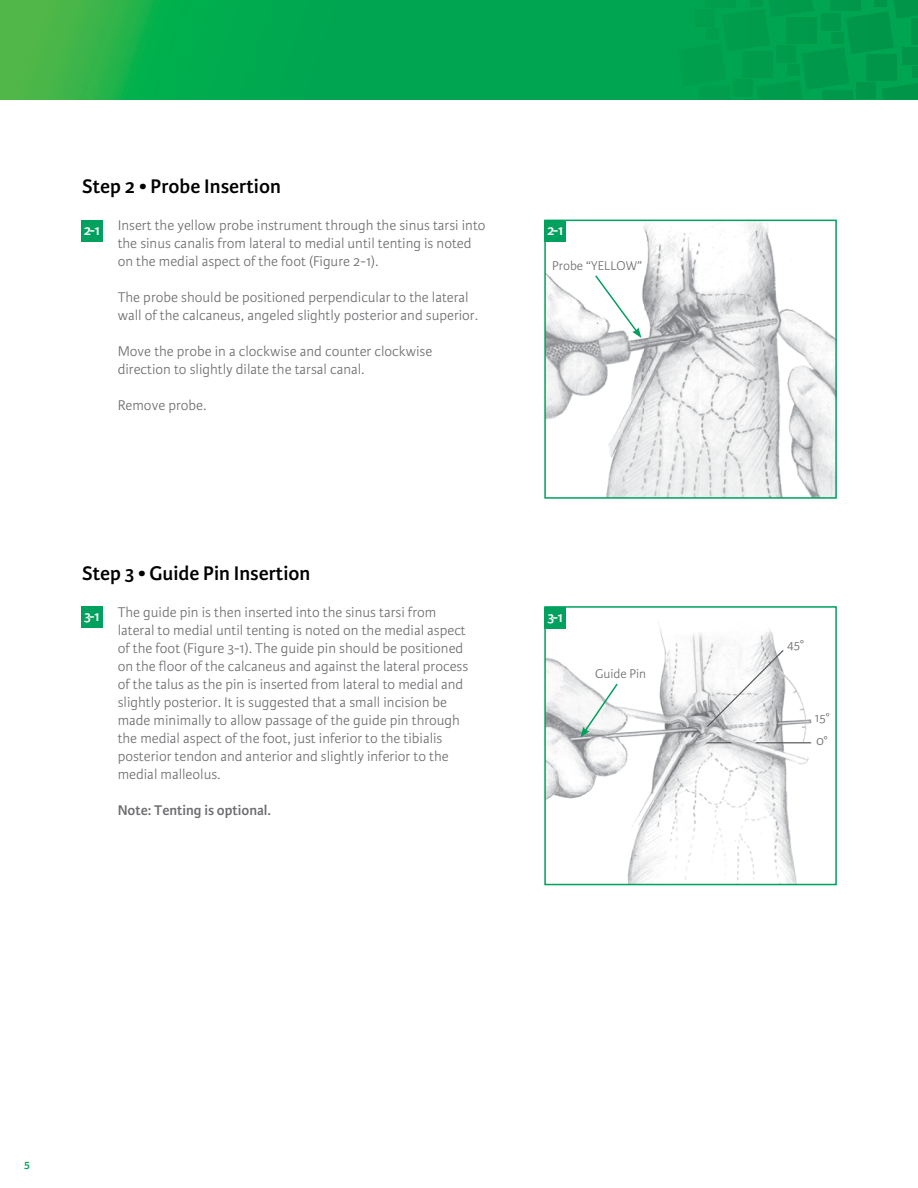
<style>
.page{position:relative;width:918px;height:1188px;background:#fff}
.page>*{position:absolute;margin:0;border:0;box-sizing:border-box;transform-origin:0 0}
.t1{font:600 21px "Karmina Sans";color:#000}
.t2{font:300 15px/18px "Karmina Sans";color:#6d6d71}
.t3{font:600 15px "Karmina Sans";color:#6d6d71}
.t4{font:600 15px "Karmina Sans";color:#fff}
.t5{font:300 13.5px/22.2px "Karmina Sans";color:#6d6d71}
.t6{font:600 12px "Karmina Sans";color:#00a05f}
</style>
<div class="page">
<img style="left:0;top:0;width:678px;height:99px">
<div style="left:678px;top:0;width:240px;height:100px;background:#009d4d"></div>
<img style="left:547px;top:626px;width:265px;height:256px">
<div style="left:544px;top:606px;width:293px;height:279px;border:2px solid #00a05f"></div>
<div style="left:81px;top:606px;width:22px;height:22px;background:#00a05f"></div>
<div style="left:544px;top:607px;width:22px;height:22px;background:#00a05f"></div>
<svg style="left:580px;top:682px;width:39px;height:56px"></svg>
<img style="left:547px;top:223px;width:287px;height:273px">
<div style="left:544px;top:220px;width:293px;height:279px;border:2px solid #00a05f"></div>
<div style="left:81px;top:220px;width:22px;height:22px;background:#00a05f"></div>
<div style="left:544px;top:220px;width:22px;height:22px;background:#00a05f"></div>
<svg style="left:594px;top:274px;width:48px;height:64px"></svg>
<h1 class="t1" style="left:82px;top:174px;width:200px">Step 2 • Probe Insertion</h1>
<p class="t2" style="left:118px;top:217px;width:369px">Insert the yellow probe instrument through the sinus tarsi into the sinus canalis from lateral to medial until tenting is noted on the medial aspect of the foot (Figure 2-1).</p>
<p class="t2" style="left:118px;top:289px;width:362px">The probe should be positioned perpendicular to the lateral wall of the calcaneus, angeled slightly posterior and superior.</p>
<p class="t2" style="left:118px;top:343px;width:316px">Move the probe in a clockwise and counter clockwise direction to slightly dilate the tarsal canal.</p>
<p class="t2" style="left:118px;top:397px;width:90px">Remove probe.</p>
<p class="t4" style="left:84px;top:221px;width:18px">2- 1</p>
<p class="t4" style="left:547px;top:222px;width:18px">2- 1</p>
<p class="t5" style="left:552px;top:255px;width:91px">Probe “YELLOW”</p>
<h1 class="t1" style="left:82px;top:561px;width:230px">Step 3 • Guide Pin Insertion</h1>
<p class="t2" style="left:118px;top:603px;width:352px">The guide pin is then inserted into the sinus tarsi from lateral to medial until tenting is noted on the medial aspect of the foot (Figure 3-1). The guide pin should be positioned on the floor of the calcaneus and against the lateral process of the talus as the pin is inserted from lateral to medial and slightly posterior. It is suggested that a small incision be made minimally to allow passage of the guide pin through the medial aspect of the foot, just inferior to the tibialis posterior tendon and anterior and slightly inferior to the medial malleolus.</p>
<p class="t3" style="left:118px;top:802px;width:155px">Note: Tenting is optional.</p>
<p class="t4" style="left:84px;top:608px;width:17px">3- 1</p>
<p class="t4" style="left:547px;top:608px;width:17px">3- 1</p>
<p class="t5" style="left:595px;top:663px;width:53px">Guide Pin</p>
<p class="t6" style="left:24px;top:1158px;width:7px">5</p>
<p class="t5" style="left:787px;top:634px;width:18px">45°</p>
<p class="t5" style="left:815px;top:707px;width:16px">15°<br>0°</p>
</div>
